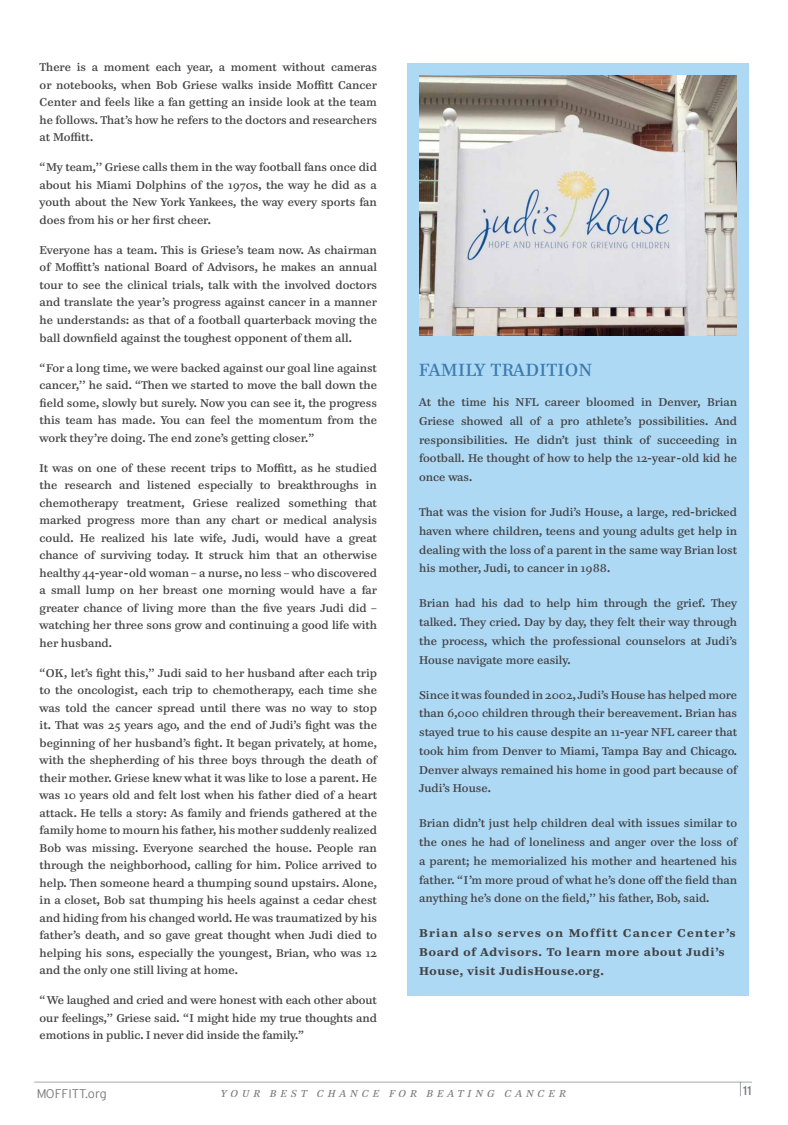
<style>
.page{position:relative;width:788px;height:1125px;background:#fff}
.page>*{position:absolute;margin:0;border:0;box-sizing:border-box;transform-origin:0 0}
.t1{font:17.5px "Paperback 12";letter-spacing:.04em;color:#3c7bb0}
.t2{font:300 12.5px "Interstate";color:#77787b}
.t3{font:12.5px "Interstate";color:#77787b}
.t4{font:11.25px/17.5px "Paperback 9";color:#414042;text-align:justify}
.t5{font:700 11.25px/18.8px "Paperback 9";letter-spacing:.07em;color:#414042}
.t6{font:italic 10px "Paperback 12";letter-spacing:.42em;color:#77787b}
</style>
<div class="page">
<div style="left:408px;top:63px;width:340px;height:932px;background:#aed9f4"></div>
<img style="left:419px;top:76px;width:317px;height:259px">
<svg style="left:740px;top:1083px;width:1px;height:13px"></svg>
<hr style="left:34px;top:1082px;width:718px;height:1px;background:#a7a9ac">
<p class="t4" style="left:40px;top:59px;width:339px">There is a moment each year, a moment without cameras or notebooks, when Bob Griese walks inside Moffitt Cancer Center and feels like a fan getting an inside look at the team he follows. That’s how he refers to the doctors and researchers at Moffitt.</p>
<p class="t4" style="left:40px;top:159px;width:339px">“My team,’’ Griese calls them in the way football fans once did about his Miami Dolphins of the 1970s, the way he did as a youth about the New York Yankees, the way every sports fan does from his or her first cheer.</p>
<p class="t4" style="left:40px;top:241px;width:339px">Everyone has a team. This is Griese’s team now. As chairman of Moffitt’s national Board of Advisors, he makes an annual tour to see the clinical trials, talk with the involved doctors and translate the year’s progress against cancer in a manner he understands: as that of a football quarterback moving the ball downfield against the toughest opponent of them all.</p>
<p class="t4" style="left:40px;top:359px;width:339px">“For a long time, we were backed against our goal line against cancer,’’ he said. “Then we started to move the ball down the field some, slowly but surely. Now you can see it, the progress this team has made. You can feel the momentum from the work they’re doing. The end zone’s getting closer.”</p>
<p class="t4" style="left:40px;top:459px;width:339px">It was on one of these recent trips to Moffitt, as he studied the research and listened especially to breakthroughs in chemotherapy treatment, Griese realized something that marked progress more than any chart or medical analysis could. He realized his late wife, Judi, would have a great chance of surviving today. It struck him that an otherwise healthy 44-year-old woman – a nurse, no less – who discovered a small lump on her breast one morning would have a far greater chance of living more than the five years Judi did – watching her three sons grow and continuing a good life with her husband.</p>
<p class="t4" style="left:40px;top:664px;width:340px">“OK, let’s fight this,’’ Judi said to her husband after each trip to the oncologist, each trip to chemotherapy, each time she was told the cancer spread until there was no way to stop it. That was 25 years ago, and the end of Judi’s fight was the beginning of her husband’s fight. It began privately, at home, with the shepherding of his three boys through the death of their mother. Griese knew what it was like to lose a parent. He was 10 years old and felt lost when his father died of a heart attack. He tells a story: As family and friends gathered at the family home to mourn his father, his mother suddenly realized Bob was missing. Everyone searched the house. People ran through the neighborhood, calling for him. Police arrived to help. Then someone heard a thumping sound upstairs. Alone, in a closet, Bob sat thumping his heels against a cedar chest and hiding from his changed world. He was traumatized by his father’s death, and so gave great thought when Judi died to helping his sons, especially the youngest, Brian, who was 12 and the only one still living at home.</p>
<p class="t4" style="left:40px;top:991px;width:339px">“ We laughed and cried and were honest with each other about our feelings,’’ Griese said. “I might hide my true thoughts and emotions in public. I never did inside the family.”</p>
<h1 class="t1" style="left:419px;top:359px;width:13px">FAMI</h1>
<h1 class="t1" style="left:465px;top:359px;width:105px">LY TRADITION</h1>
<p class="t4" style="left:419px;top:393px;width:319px;line-height:18.8px">At the time his NFL career bloomed in Denver, Brian Griese showed all of a pro athlete’s possibilities. And responsibilities. He didn’t just think of succeeding in football. He thought of how to help the 12-year-old kid he once was.</p>
<p class="t4" style="left:419px;top:503px;width:319px;line-height:18.8px">That was the vision for Judi’s House, a large, red-bricked haven where children, teens and young adults get help in dealing with the loss of a parent in the same way Brian lost his mother, Judi, to cancer in 1988.</p>
<p class="t4" style="left:419px;top:594px;width:319px;line-height:18.8px">Brian had his dad to help him through the grief. They talked. They cried. Day by day, they felt their way through the process, which the professional counselors at Judi’s House navigate more easily.</p>
<p class="t4" style="left:419px;top:685px;width:320px;line-height:18.8px">Since it was founded in 2002, Judi’s House has helped more than 6,000 children through their bereavement. Brian has stayed true to his cause despite an 11-year NFL career that took him from Denver to Miami, Tampa Bay and Chicago.<br>Denver always remained his home in good part because of Judi’s House.</p>
<p class="t4" style="left:419px;top:814px;width:320px;line-height:18.8px">Brian didn’t just help children deal with issues similar to the ones he had of loneliness and anger over the loss of a parent; he memorialized his mother and heartened his father. “I’m more proud of what he’s done off the field than anything he’s done on the field,’’ his father, Bob, said.</p>
<p class="t5" style="left:419px;top:924px;width:318px">Brian also serves on Moffitt Cancer Center’s<br>Board of Advisors. To learn more about Judi’s<br>House, visit JudisHouse.org.</p>
<p class="t2" style="left:36px;top:1086px;width:72px">MOFFITT.org</p>
<p class="t6" style="left:221px;top:1087px;width:346px">YOUR BEST CHANCE FOR BEATING CANCER</p>
<p class="t3" style="left:743px;top:1084px;width:10px">11</p>
</div>
